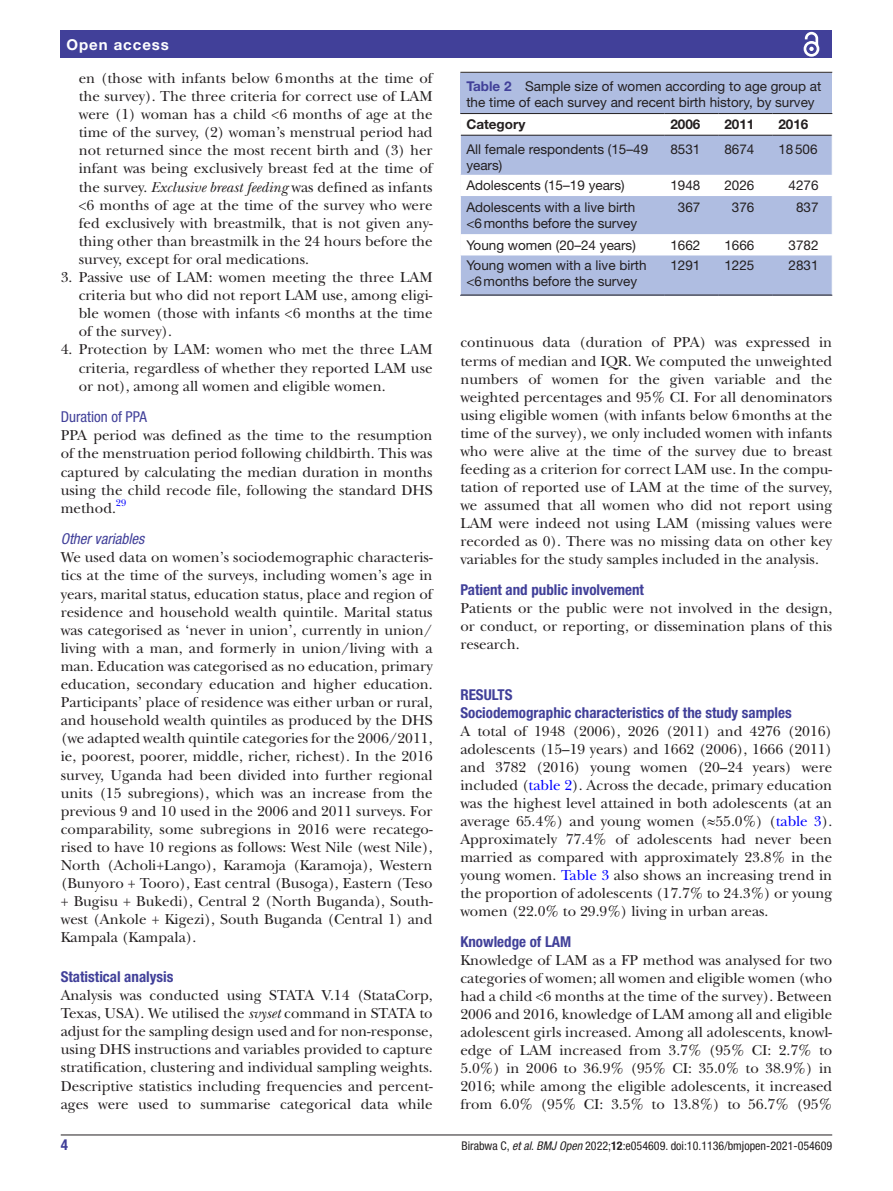
<style>
.page{position:relative;width:893px;height:1191px;background:#fff}
.page>*{position:absolute;margin:0;border:0;box-sizing:border-box;transform-origin:0 0}
.t1{font:15px/18.1px "New Baskerville";color:#231f20;text-align:justify}
.t2{font:700 condensed 15px/18px "Helvetica Neue LT Std";color:#414099}
.t3{font:italic condensed 15px "Helvetica Neue LT Std";color:#414099}
.t4{font:condensed 15px "Helvetica Neue LT Std";color:#414099}
.t5{font:700 15px "Helvetica Neue LT Std";letter-spacing:.065em;color:#fff}
.t6{font:13.5px/16.2px "Helvetica Neue LT Std";color:#231f20}
.t7{font:700 13.5px "Helvetica Neue LT Std";color:#231f20}
.t8{font:condensed 12px "Helvetica Neue LT Std";color:#231f20}
.s1{font-style:italic}
.s2{font-weight:700;color:#414099}
.s3{color:#00f}
.s4{font-weight:700}
</style>
<div class="page">
<hr style="left:61px;top:1134px;width:771px;height:1px;background:#231f20">
<div style="left:61px;top:31px;width:771px;height:27px;background:#414099"></div>
<svg style="left:803px;top:31px;width:17px;height:26px"></svg>
<div style="left:460px;top:73px;width:372px;height:222px;background:#afbde1"></div>
<hr style="left:460px;top:72px;width:372px;height:1px;background:#231f20">
<svg style="left:461px;top:114px;width:371px;height:21px;background:#fbfbfb"></svg>
<svg style="left:461px;top:136px;width:371px;height:159px"></svg>
<hr style="left:460px;top:113px;width:204px;height:1px;background:#231f20">
<hr style="left:460px;top:135px;width:204px;height:1px;background:#231f20">
<hr style="left:664px;top:113px;width:54px;height:1px;background:#231f20">
<hr style="left:664px;top:135px;width:54px;height:1px;background:#231f20">
<hr style="left:718px;top:113px;width:54px;height:1px;background:#231f20">
<hr style="left:718px;top:135px;width:54px;height:1px;background:#231f20">
<hr style="left:772px;top:113px;width:60px;height:1px;background:#231f20">
<hr style="left:772px;top:135px;width:60px;height:1px;background:#231f20">
<hr style="left:460px;top:295px;width:204px;height:1px;background:#231f20">
<hr style="left:664px;top:295px;width:54px;height:1px;background:#231f20">
<hr style="left:718px;top:295px;width:54px;height:1px;background:#231f20">
<hr style="left:772px;top:295px;width:60px;height:1px;background:#231f20">
<svg style="left:460px;top:114px;width:1px;height:21px"></svg>
<hr style="left:460px;top:135px;width:1px;height:39px;background:#fff">
<svg style="left:460px;top:174px;width:1px;height:22px"></svg>
<hr style="left:460px;top:196px;width:1px;height:38px;background:#fff">
<svg style="left:460px;top:234px;width:1px;height:22px"></svg>
<hr style="left:460px;top:256px;width:1px;height:39px;background:#fff">
<p class="t5" style="left:66px;top:35px;width:104px">Open access</p>
<p class="t1" style="left:79px;top:69px;width:355px">en (those with infants below 6months at the time of the survey). The three criteria for correct use of LAM were (1) woman has a child &lt;6 months of age at the time of the survey, (2) woman’s menstrual period had not returned since the most recent birth and (3) her infant was being exclusively breast fed at the time of the survey. <span class="s1">Exclusive breast feeding</span> was defined as infants &lt;6 months of age at the time of the survey who were fed exclusively with breastmilk, that is not given any&shy;thing other than breastmilk in the 24 hours before the survey, except for oral medications.</p>
<p class="t1" style="left:79px;top:268px;width:355px;text-indent:-18px">3. Passive use of LAM: women meeting the three LAM criteria but who did not report LAM use, among eligi&shy;ble women (those with infants &lt;6 months at the time of the survey).</p>
<p class="t1" style="left:79px;top:341px;width:355px;text-indent:-18px">4. Protection by LAM: women who met the three LAM criteria, regardless of whether they reported LAM use or not), among all women and eligible women.</p>
<p class="t4" style="left:61px;top:408px;width:88px">Duration of PPA</p>
<p class="t1" style="left:61px;top:426px;width:373px">PPA period was defined as the time to the resumption of the menstruation period following childbirth. This was captured by calculating the median duration in months using the child recode file, following the standard DHS method.<sup>29</sup></p>
<p class="t3" style="left:61px;top:530px;width:85px">Other variables</p>
<p class="t1" style="left:61px;top:548px;width:373px">We used data on women’s sociodemographic characteris&shy;tics at the time of the surveys, including women’s age in years, marital status, education status, place and region of residence and household wealth quintile. Marital status was categorised as ‘never in union’, currently in union/ living with a man, and formerly in union/living with a man. Education was categorised as no education, primary education, secondary education and higher education.<br>Participants’ place of residence was either urban or rural, and household wealth quintiles as produced by the DHS (we adapted wealth quintile categories for the 2006/2011, ie, poorest, poorer, middle, richer, richest). In the 2016 survey, Uganda had been divided into further regional units (15 subregions), which was an increase from the previous 9 and 10 used in the 2006 and 2011 surveys. For comparability, some subregions in 2016 were recatego&shy;rised to have 10 regions as follows: West Nile (west Nile), North (Acholi+Lango), Karamoja (Karamoja), Western (Bunyoro + Tooro), East central (Busoga), Eastern (Teso + Bugisu + Bukedi), Central 2 (North Buganda), South&shy;west (Ankole + Kigezi), South Buganda (Central 1) and Kampala (Kampala).</p>
<p class="t2" style="left:61px;top:967px;width:114px">Statistical analysis</p>
<p class="t1" style="left:61px;top:986px;width:373px">Analysis was conducted using STATA V.14 (StataCorp, Texas, USA). We utilised the <span class="s1">svyset</span> command in STATA to adjust for the sampling design used and for non-response, using DHS instructions and variables provided to capture stratification, clustering and individual sampling weights.<br>Descriptive statistics including frequencies and percent&shy;ages were used to summarise categorical data while</p>
<p class="t6" style="left:466px;top:77px;width:357px"><span class="s2">Table 2</span> Sample size of women according to age group at the time of each survey and recent birth history, by survey</p>
<p class="t7" style="left:466px;top:116px;width:61px">Category</p>
<p class="t7" style="left:670px;top:116px;width:32px">2006</p>
<p class="t7" style="left:724px;top:116px;width:32px">2011</p>
<p class="t7" style="left:778px;top:116px;width:32px">2016</p>
<p class="t6" style="left:466px;top:141px;width:183px">All female respondents (15–49 years)</p>
<p class="t6" style="left:670px;top:141px;width:32px">8531</p>
<p class="t6" style="left:724px;top:141px;width:32px">8674</p>
<p class="t6" style="left:778px;top:141px;width:41px">18506</p>
<p class="t6" style="left:466px;top:177px;width:160px">Adolescents (15–19 years)</p>
<p class="t6" style="left:670px;top:177px;width:32px">1948</p>
<p class="t6" style="left:724px;top:177px;width:32px">2026</p>
<p class="t6" style="left:789px;top:177px;width:32px">4276</p>
<p class="t6" style="left:466px;top:199px;width:172px">Adolescents with a live birth &lt;6months before the survey</p>
<p class="t6" style="left:678px;top:199px;width:24px">367</p>
<p class="t6" style="left:732px;top:199px;width:24px">376</p>
<p class="t6" style="left:796px;top:199px;width:24px">837</p>
<p class="t6" style="left:466px;top:237px;width:171px">Young women (20–24 years)</p>
<p class="t6" style="left:670px;top:237px;width:32px">1662</p>
<p class="t6" style="left:724px;top:237px;width:32px">1666</p>
<p class="t6" style="left:789px;top:237px;width:32px">3782</p>
<p class="t6" style="left:466px;top:257px;width:182px">Young women with a live birth &lt;6months before the survey</p>
<p class="t6" style="left:670px;top:257px;width:32px">1291</p>
<p class="t6" style="left:724px;top:257px;width:32px">1225</p>
<p class="t6" style="left:789px;top:257px;width:32px">2831</p>
<p class="t1" style="left:460px;top:334px;width:373px">continuous data (duration of PPA) was expressed in terms of median and IQR. We computed the unweighted numbers of women for the given variable and the weighted percentages and 95% CI. For all denominators using eligible women (with infants below 6months at the time of the survey), we only included women with infants who were alive at the time of the survey due to breast feeding as a criterion for correct LAM use. In the compu&shy;tation of reported use of LAM at the time of the survey, we assumed that all women who did not report using LAM were indeed not using LAM (missing values were recorded as 0). There was no missing data on other key variables for the study samples included in the analysis.</p>
<p class="t2" style="left:460px;top:580px;width:185px">Patient and public involvement</p>
<p class="t1" style="left:460px;top:599px;width:373px">Patients or the public were not involved in the design, or conduct, or reporting, or dissemination plans of this research.</p>
<p class="t2" style="left:460px;top:685px;width:333px">RESULTS<br>Sociodemographic characteristics of the study samples</p>
<p class="t1" style="left:460px;top:722px;width:373px">A total of 1948 (2006), 2026 (2011) and 4276 (2016) adolescents (15–19 years) and 1662 (2006), 1666 (2011) and 3782 (2016) young women (20–24 years) were included (<span class="s3">table 2</span>). Across the decade, primary education was the highest level attained in both adolescents (at an average 65.4%) and young women (≈55.0%) (<span class="s3">table 3</span>).<br>Approximately 77.4% of adolescents had never been married as compared with approximately 23.8% in the young women. <span class="s3">Table 3</span> also shows an increasing trend in the proportion of adolescents (17.7% to 24.3%) or young women (22.0% to 29.9%) living in urban areas.</p>
<p class="t2" style="left:460px;top:932px;width:113px">Knowledge of LAM</p>
<p class="t1" style="left:460px;top:951px;width:373px">Knowledge of LAM as a FP method was analysed for two categories of women; all women and eligible women (who had a child &lt;6 months at the time of the survey). Between 2006 and 2016, knowledge of LAM among all and eligible adolescent girls increased. Among all adolescents, knowl&shy;edge of LAM increased from 3.7% (95% CI: 2.7% to 5.0%) in 2006 to 36.9% (95% CI: 35.0% to 38.9%) in 2016; while among the eligible adolescents, it increased from 6.0% (95% CI: 3.5% to 13.8%) to 56.7% (95%</p>
<p class="t2" style="left:61px;top:1135px;width:9px">4</p>
<p class="t8" style="left:461px;top:1138px;width:372px">Birabwa C, <span class="s1">et al</span>. <span class="s1">BMJ Open</span> 2022;<span class="s4">12</span>:e054609. doi:10.1136/bmjopen-2021-054609</p>
</div>
